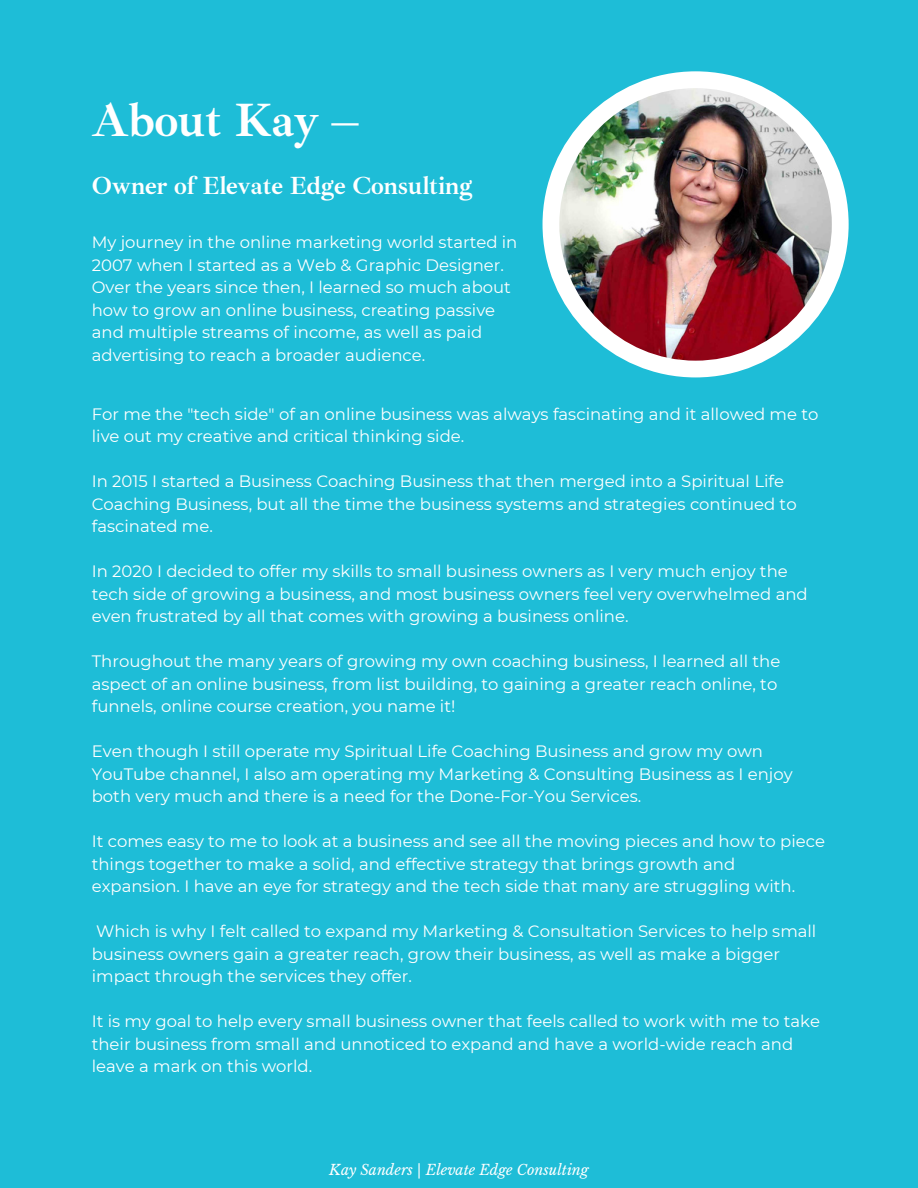
<style>
.page{position:relative;width:918px;height:1188px;background:#1ebdd7}
.page>*{position:absolute;margin:0;border:0;box-sizing:border-box;transform-origin:0 0}
.t1{font:700 48px "Ibarra Real Nova";letter-spacing:-.01em;color:#fff}
.t2{font:700 25.5px "Ibarra Real Nova";letter-spacing:-.01em;color:#fff}
.t3{font:16.5px/22.5px "Montserrat";color:#fff}
.t4{font:italic 14.25px "Libre Baskerville";color:#fff}
</style>
<div class="page">
<div style="left:543px;top:71px;width:306px;height:306px;background:#fff;border-radius:50%"></div>
<img style="left:559px;top:88px;width:273px;height:273px;border-radius:50%">
<p class="t1" style="left:92px;top:90px;width:269px">About Kay –</p>
<p class="t2" style="left:92px;top:170px;width:382px">Owner of Elevate Edge Consulting</p>
<p class="t3" style="left:92px;top:231px;width:427px">My journey in the online marketing world started in 2007 when I started as a Web &amp; Graphic Designer.<br>Over the years since then, I learned so much about how to grow an online business, creating passive and multiple streams of income, as well as paid advertising to reach a broader audience.</p>
<p class="t3" style="left:92px;top:403px;width:728px">For me the "tech side" of an online business was always fascinating and it allowed me to live out my creative and critical thinking side.</p>
<p class="t3" style="left:92px;top:470px;width:706px">In 2015 I started a Business Coaching Business that then merged into a Spiritual Life<br>Coaching Business, but all the time the business systems and strategies continued to fascinated me.</p>
<p class="t3" style="left:92px;top:560px;width:718px">In 2020 I decided to offer my skills to small business owners as I very much enjoy the tech side of growing a business, and most business owners feel very overwhelmed and even frustrated by all that comes with growing a business online.</p>
<p class="t3" style="left:92px;top:650px;width:690px">Throughout the many years of growing my own coaching business, I learned all the aspect of an online business, from list building, to gaining a greater reach online, to funnels, online course creation, you name it!</p>
<p class="t3" style="left:92px;top:740px;width:702px">Even though I still operate my Spiritual Life Coaching Business and grow my own<br>YouTube channel, I also am operating my Marketing &amp; Consulting Business as I enjoy both very much and there is a need for the Done-For-You Services.</p>
<p class="t3" style="left:92px;top:830px;width:735px">It comes easy to me to look at a business and see all the moving pieces and how to piece things together to make a solid, and effective strategy that brings growth and expansion. I have an eye for strategy and the tech side that many are struggling with.</p>
<p class="t3" style="left:92px;top:920px;width:726px">Which is why I felt called to expand my Marketing &amp; Consultation Services to help small business owners gain a greater reach, grow their business, as well as make a bigger impact through the services they offer.</p>
<p class="t3" style="left:92px;top:1010px;width:730px">It is my goal to help every small business owner that feels called to work with me to take their business from small and unnoticed to expand and have a world-wide reach and leave a mark on this world.</p>
<p class="t4" style="left:329px;top:1162px;width:261px">Kay Sanders | Elevate Edge Consulting</p>
</div>
